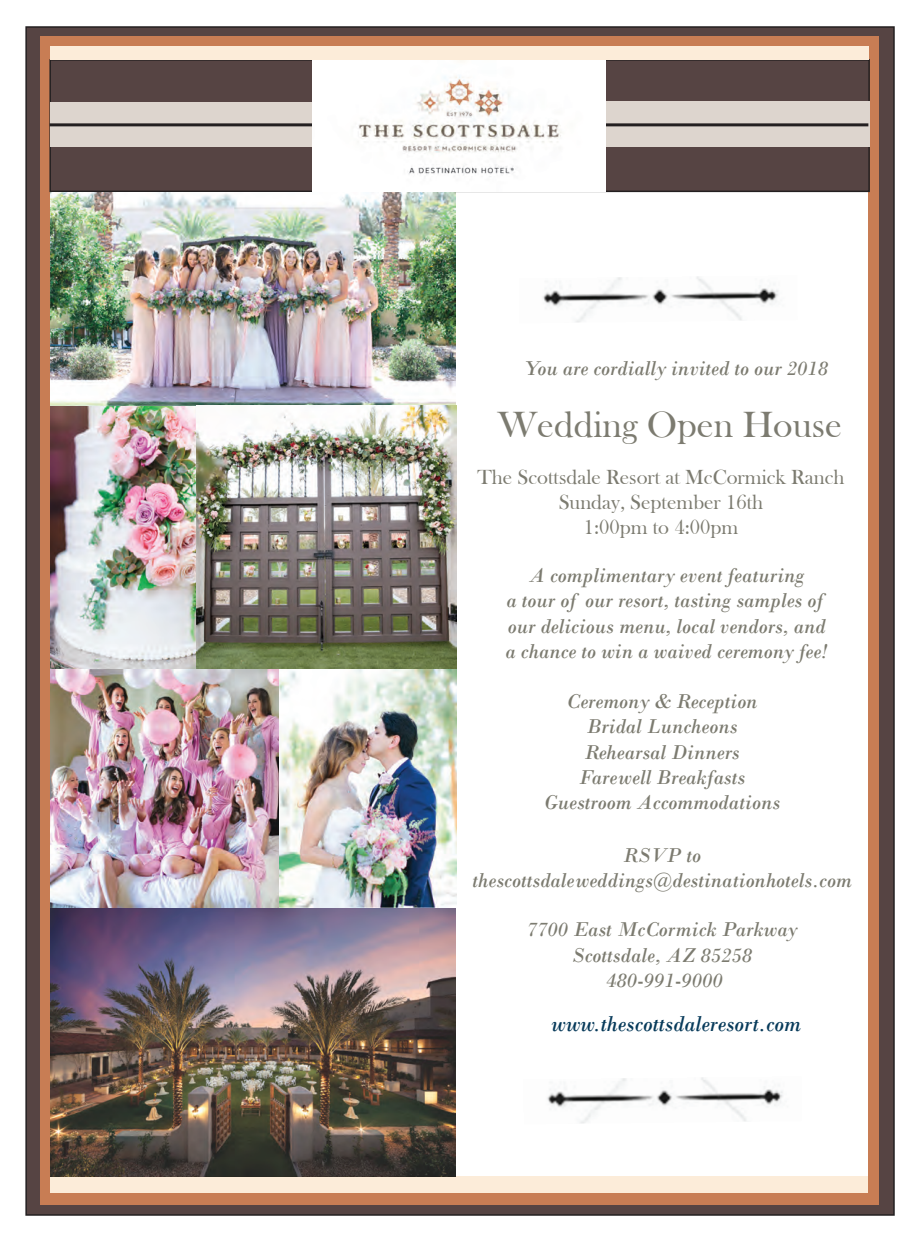
<style>
.page{position:relative;width:918px;height:1242px;background:#fff}
.page>*{position:absolute;margin:0;border:0;box-sizing:border-box;transform-origin:0 0}
.t1{font:37.5px "Bask Old Face";color:#7c7b70}
.t2{font:italic 22.5px "Bodoni";color:#073a5a}
.t3{font:italic 21px/25.2px "Bodoni";color:#7c7b70;text-align:center}
.t4{font:21px/25.2px "Bask Old Face";color:#7c7b70;text-align:center}
</style>
<div class="page">
<div style="left:25px;top:26px;width:870px;height:1190px;background:#564443;border:2px solid #231f20"></div>
<div style="left:40px;top:36px;width:838px;height:1168px;background:#c87d54"></div>
<div style="left:50px;top:49px;width:818px;height:1143px;background:#fff"></div>
<div style="left:49px;top:59px;width:821px;height:133px;background:#564443;border:2px solid #231f20"></div>
<div style="left:447px;top:101px;width:422px;height:46px;background:#ddd5ce"></div>
<div style="left:50px;top:102px;width:424px;height:44px;background:#ddd5ce"></div>
<img style="left:50px;top:406px;width:147px;height:263px">
<div style="left:50px;top:1176px;width:818px;height:16px;background:#fcecd9"></div>
<div style="left:50px;top:47px;width:819px;height:13px;background:#fcecd9"></div>
<img style="left:50px;top:907px;width:406px;height:269px">
<img style="left:50px;top:193px;width:406px;height:213px">
<img style="left:197px;top:406px;width:259px;height:263px">
<img style="left:50px;top:669px;width:230px;height:238px">
<img style="left:280px;top:669px;width:176px;height:238px">
<div style="left:603px;top:123px;width:265px;height:3px;border:2px solid #231f20"></div>
<div style="left:50px;top:123px;width:265px;height:3px;border:2px solid #231f20"></div>
<img style="left:312px;top:60px;width:294px;height:131px">
<img style="left:542px;top:276px;width:236px;height:47px">
<img style="left:547px;top:1077px;width:236px;height:47px">
<p class="t3" style="left:523px;top:355px;width:306px">You are cordially invited to our 2018</p>
<h1 class="t1" style="left:498px;top:404px;width:346px">Wedding Open House</h1>
<p class="t4" style="left:477px;top:465px;width:369px">The Scottsdale Resort at McCormick Ranch<br>Sunday, September 16th<br>1:00pm to 4:00pm</p>
<p class="t3" style="left:505px;top:563px;width:324px">A complimentary event featuring<br>a tour of our resort, tasting samples of our delicious menu, local vendors, and a chance to win a waived ceremony fee!</p>
<p class="t3" style="left:544px;top:689px;width:238px">Ceremony &amp; Reception<br>Bridal Luncheons<br>Rehearsal Dinners<br>Farewell Breakfasts<br>Guestroom Accommodations</p>
<p class="t3" style="left:473px;top:842px;width:381px">RSVP to thescottsdaleweddings@destinationhotels.com</p>
<p class="t3" style="left:527px;top:917px;width:272px">7700 East McCormick Parkway<br>Scottsdale, AZ 85258<br>480-991-9000</p>
<p class="t2" style="left:552px;top:1011px;width:251px">www.thescottsdaleresort.com</p>
</div>
